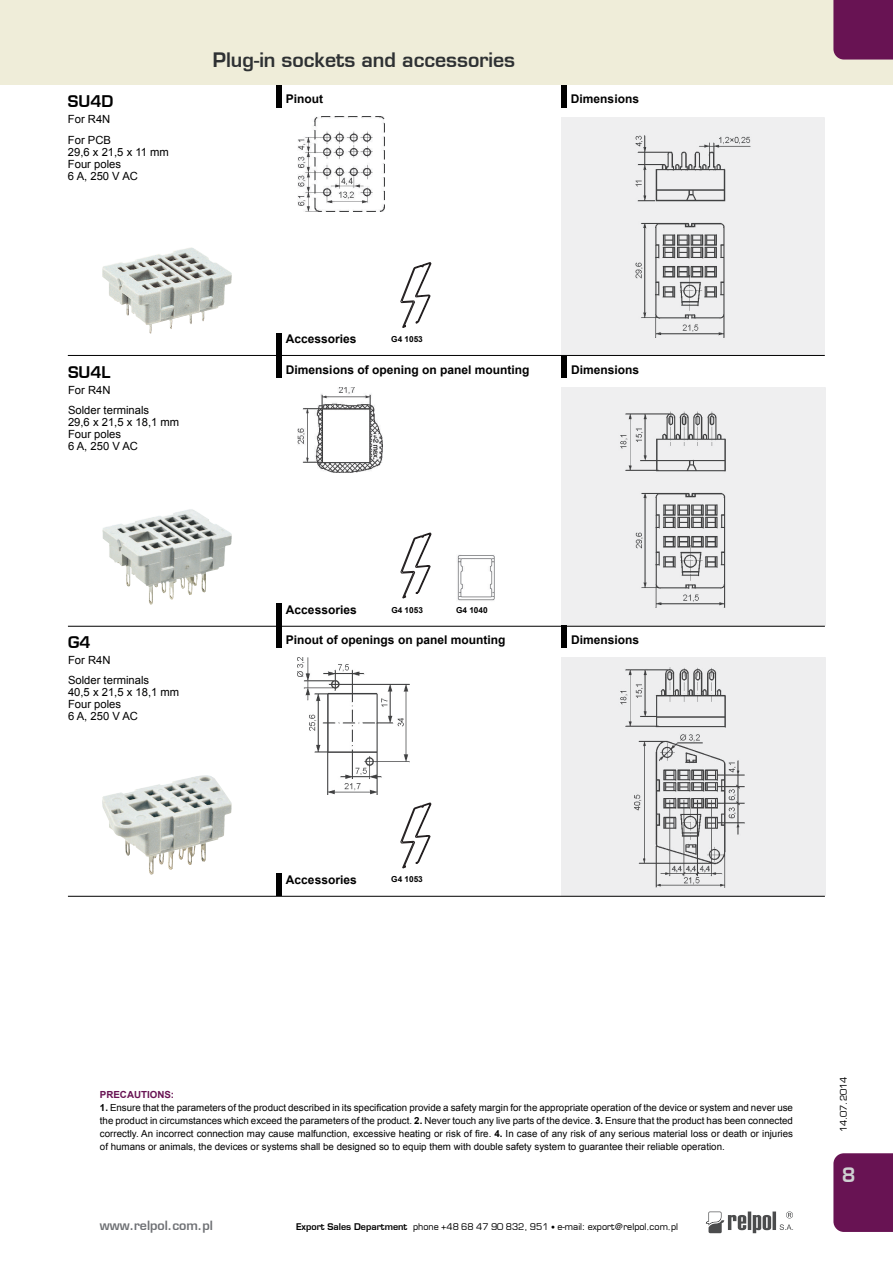
<style>
.page{position:relative;width:893px;height:1263px;background:#fff}
.page>*{position:absolute;margin:0;border:0;box-sizing:border-box;transform-origin:0 0}
.t1{font:700 19.5px "Euromode";color:#2e3133}
.t2{font:700 19.5px "Euromode";color:#cfd1d2}
.t3{font:700 15.75px "Euromode";color:#000}
.t4{font:700 12.45px "Euromode";color:#6e7074}
.t5{font:700 12px "Arial";color:#000}
.t6{font:11.25px/12px "Arial";color:#000}
.t7{font:9.75px/13.2px "Arial";color:#000;text-align:justify}
.t8{font:700 9.75px "Arial";color:#681353}
.t9{font:9px "Euromode";color:#000}
.t10{font:700 8.25px "Arial";color:#000}
.s1{font-weight:700}
.s2{font-size:7.5px}
</style>
<div class="page">
<svg style="left:706px;top:1211px;width:87px;height:22px"></svg>
<div style="left:0;top:0;width:893px;height:85px;background:#efedd9"></div>
<div style="left:833px;top:1153px;width:60px;height:79px;background:#681353"></div>
<div style="left:833px;top:0;width:60px;height:60px;background:#681353"></div>
<img style="left:561px;top:658px;width:264px;height:238px">
<img style="left:561px;top:388px;width:264px;height:238px">
<div style="left:561px;top:356px;width:6px;height:22px;background:#000"></div>
<div style="left:276px;top:356px;width:6px;height:22px;background:#000"></div>
<div style="left:276px;top:604px;width:6px;height:22px;background:#000"></div>
<div style="left:561px;top:626px;width:6px;height:22px;background:#000"></div>
<div style="left:276px;top:626px;width:6px;height:22px;background:#000"></div>
<div style="left:276px;top:874px;width:6px;height:22px;background:#000"></div>
<hr style="left:68px;top:896px;width:757px;height:1px;background:#000">
<hr style="left:68px;top:626px;width:757px;height:1px;background:#000">
<img style="left:297px;top:388px;width:86px;height:85px">
<img style="left:297px;top:658px;width:112px;height:136px">
<img style="left:102px;top:776px;width:96px;height:80px">
<img style="left:102px;top:510px;width:86px;height:77px">
<img style="left:561px;top:117px;width:264px;height:238px">
<div style="left:561px;top:85px;width:6px;height:22px;background:#000"></div>
<div style="left:276px;top:85px;width:6px;height:22px;background:#000"></div>
<div style="left:276px;top:333px;width:6px;height:22px;background:#000"></div>
<img style="left:297px;top:117px;width:87px;height:95px">
<img style="left:102px;top:248px;width:85px;height:86px">
<hr style="left:68px;top:355px;width:757px;height:1px;background:#000">
<svg style="left:401px;top:262px;width:30px;height:66px"></svg>
<svg style="left:401px;top:802px;width:30px;height:66px"></svg>
<img style="left:457px;top:555px;width:38px;height:46px">
<svg style="left:401px;top:532px;width:30px;height:66px"></svg>
<h2 class="t3" style="left:68px;top:95px;width:47px">SU4D</h2>
<p class="t6" style="left:68px;top:109px;width:45px;line-height:20.5px">For R4N<br>For PCB</p>
<p class="t6" style="left:68px;top:146px;width:103px">29,6 x 21,5 x 11 mm<br>Four poles<br>6 A, 250 V AC</p>
<h1 class="t1" style="left:213px;top:52px;width:304px">Plug-in sockets and accessories</h1>
<p class="t5" style="left:286px;top:94px;width:39px">Pinout</p>
<p class="t5" style="left:571px;top:94px;width:70px">Dimensions</p>
<h2 class="t3" style="left:68px;top:366px;width:44px">SU4L</h2>
<p class="t6" style="left:68px;top:380px;width:83px;line-height:20.5px">For R4N<br>Solder terminals</p>
<p class="t6" style="left:68px;top:416px;width:113px">29,6 x 21,5 x 18,1 mm<br>Four poles<br>6 A, 250 V AC</p>
<p class="t5" style="left:286px;top:335px;width:72px">Accessories</p>
<p class="t10" style="left:391px;top:336px;width:33px">G4 1053</p>
<p class="t5" style="left:286px;top:365px;width:245px">Dimensions of opening on panel mounting</p>
<p class="t5" style="left:571px;top:365px;width:70px">Dimensions</p>
<h2 class="t3" style="left:68px;top:636px;width:24px">G4</h2>
<p class="t6" style="left:68px;top:650px;width:83px;line-height:20.4px">For R4N<br>Solder terminals</p>
<p class="t6" style="left:68px;top:686px;width:113px">40,5 x 21,5 x 18,1 mm<br>Four poles<br>6 A, 250 V AC</p>
<p class="t5" style="left:286px;top:605px;width:72px">Accessories</p>
<p class="t10" style="left:391px;top:607px;width:33px">G4 1053</p>
<p class="t10" style="left:456px;top:607px;width:33px">G4 1040</p>
<p class="t5" style="left:286px;top:635px;width:221px">Pinout of openings on panel mounting</p>
<p class="t5" style="left:571px;top:635px;width:70px">Dimensions</p>
<p class="t5" style="left:286px;top:875px;width:72px">Accessories</p>
<p class="t10" style="left:391px;top:876px;width:33px">G4 1053</p>
<p class="t8" style="left:100px;top:1090px;width:76px">PRECAUTIONS:</p>
<p class="t7" style="left:100px;top:1100px;width:695px"><span class="s1">1.</span> Ensure that the parameters of the product described in its specification provide a safety margin for the appropriate operation of the device or system and never use the product in circumstances which exceed the parameters of the product. <span class="s1">2.</span> Never touch any live parts of the device. <span class="s1">3.</span> Ensure that the product has been connected correctly. An incorrect connection may cause malfunction, excessive heating or risk of fire. <span class="s1">4.</span> In case of any risk of any serious material loss or death or injuries of humans or animals, the devices or systems shall be designed so to equip them with double safety system to guarantee their reliable operation.</p>
<p class="t4" style="left:100px;top:1220px;width:114px">www.relpol.com.pl</p>
<p class="t9" style="left:296px;top:1223px;width:384px"><span class="s1">Export Sales Department</span> phone +48 68 47 90 832, 951 <span class="s2">•</span> e-mail: export@relpol.com.pl</p>
<p class="t9" style="left:840px;top:1132px;width:57px;rotate:-90deg">14.07.2014</p>
<h1 class="t2" style="left:842px;top:1167px;width:15px">8</h1>
</div>
